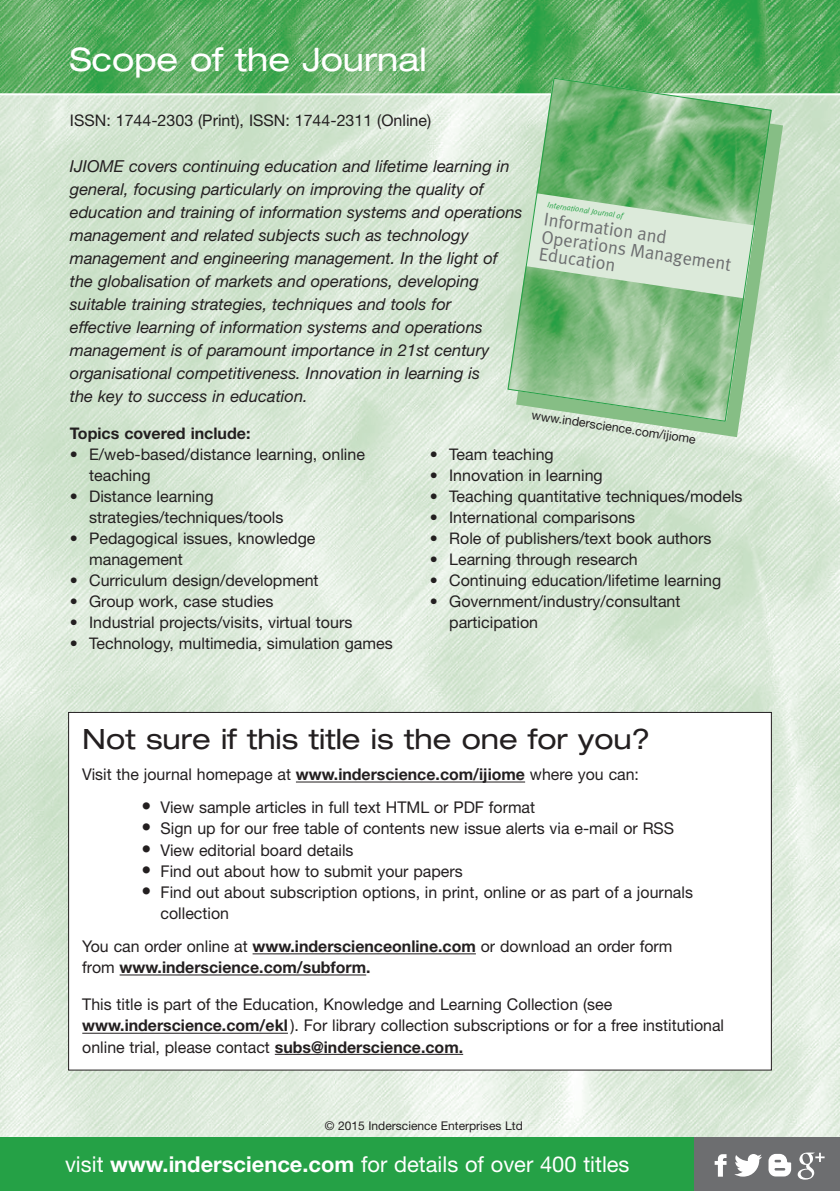
<style>
.page{position:relative;width:840px;height:1191px;background:#fff}
.page>*{position:absolute;margin:0;border:0;box-sizing:border-box;transform-origin:0 0}
.t1{font:expanded 32.4px "Helvetica Neue";color:#fff}
.t2{font:expanded 28px "Helvetica Neue";color:#231f20}
.t3{font:21.8px "Helvetica Neue";color:#fff}
.t4{font:18.4px/17.4px "Meta Plus Normal";color:#6d6e70}
.t5{font:italic 16.4px/23px "Helvetica Neue";color:#231f20}
.t6{font:16.2px/21.2px "Helvetica Neue";color:#231f20}
.t7{font:700 16.2px/21.2px "Helvetica Neue";color:#231f20}
.t8{font:16px/21px "Helvetica Neue";color:#231f20}
.t9{font:700 16px "Helvetica Neue";color:#231f20}
.t10{font:12.4px "Helvetica Neue";color:#231f20}
.t11{font:12px "Helvetica Neue";color:#231f20}
.t12{font:italic 7.8px "Meta Plus Normal";color:#25a146}
.s1{font-weight:700}
.s2{font-size:20px}
.s3{font-weight:400}
</style>
<div class="page">
<img style="left:0;top:95px;width:839px;height:1042px">
<img style="left:0;top:0;width:839px;height:93px">
<div style="left:0;top:1137px;width:694px;height:54px;background:#25a146"></div>
<div style="left:694px;top:1137px;width:145px;height:54px;background:#6d6e70"></div>
<div style="left:69px;top:712px;width:702px;height:358px;background:#fff"></div>
<hr style="left:296px;top:781px;width:229px;height:1px;background:#231f20">
<hr style="left:252px;top:953px;width:223px;height:1px;background:#231f20">
<hr style="left:119px;top:974px;width:247px;height:1px;background:#231f20">
<hr style="left:82px;top:1032px;width:206px;height:1px;background:#231f20">
<hr style="left:275px;top:1054px;width:188px;height:1px;background:#231f20">
<svg style="left:714px;top:1154px;width:12px;height:22px"></svg>
<svg style="left:734px;top:1154px;width:27px;height:22px"></svg>
<svg style="left:768px;top:1153px;width:22px;height:23px"></svg>
<svg style="left:797px;top:1152px;width:27px;height:27px"></svg>
<svg style="left:516px;top:93px;width:266px;height:344px;background:#cde2cb"></svg>
<svg style="left:506px;top:77px;width:265px;height:345px;background:#98c798"></svg>
<h1 class="t1" style="left:70px;top:48px;width:358px">Scope of the Journal</h1>
<p class="t8" style="left:70px;top:112px;width:362px">ISSN: 1744-2303 (Print), ISSN: 1744-2311 (Online)</p>
<p class="t5" style="left:70px;top:156px;width:454px">IJIOME covers continuing education and lifetime learning in general, focusing particularly on improving the quality of education and training of information systems and operations management and related subjects such as technology management and engineering management. In the light of the globalisation of markets and operations, developing suitable training strategies, techniques and tools for<br>effective learning of information systems and operations management is of paramount importance in 21st century organisational competitiveness. Innovation in learning is<br>the key to success in education.</p>
<p class="t12" style="left:547px;top:202px;width:78px;rotate:8deg">International Journal of</p>
<p class="t4" style="left:544px;top:212px;width:193px;rotate:8deg">Information and<br>Operations Management<br>Education</p>
<p class="t9" style="left:70px;top:428px;width:182px">Topics covered include:</p>
<p class="t8" style="left:89px;top:446px;width:277px;text-indent:-19px">• E/web-based/distance learning, online teaching</p>
<p class="t8" style="left:89px;top:488px;width:196px;text-indent:-19px">• Distance learning strategies/techniques/tools</p>
<p class="t8" style="left:89px;top:530px;width:228px;text-indent:-19px">• Pedagogical issues, knowledge management</p>
<p class="t8" style="left:70px;top:572px;width:250px">• Curriculum design/development</p>
<p class="t8" style="left:70px;top:593px;width:205px">• Group work, case studies</p>
<p class="t8" style="left:70px;top:614px;width:284px">• Industrial projects/visits, virtual tours</p>
<p class="t8" style="left:70px;top:635px;width:324px">• Technology, multimedia, simulation games</p>
<p class="t10" style="left:532px;top:411px;width:167px;rotate:8deg">www.inderscience.com/ijiome</p>
<p class="t8" style="left:429px;top:446px;width:125px">• Team teaching</p>
<p class="t8" style="left:429px;top:467px;width:174px">• Innovation in learning</p>
<p class="t8" style="left:429px;top:488px;width:314px">• Teaching quantitative techniques/models</p>
<p class="t8" style="left:429px;top:509px;width:207px">• International comparisons</p>
<p class="t8" style="left:429px;top:530px;width:283px">• Role of publishers/text book authors</p>
<p class="t8" style="left:429px;top:551px;width:209px">• Learning through research</p>
<p class="t8" style="left:429px;top:572px;width:292px">• Continuing education/lifetime learning</p>
<p class="t8" style="left:449px;top:593px;width:233px;text-indent:-19px">• Government/industry/consultant participation</p>
<h2 class="t2" style="left:82px;top:728px;width:569px">Not sure if this title is the one for you?</h2>
<p class="t6" style="left:82px;top:765px;width:558px">Visit the journal homepage at <span class="s1">www.inderscience.com/ijiome</span> where you can:</p>
<p class="t6" style="left:141px;top:798px;width:395px"><span class="s2">•</span> View sample articles in full text HTML or PDF format</p>
<p class="t6" style="left:141px;top:819px;width:534px"><span class="s2">•</span> Sign up for our free table of contents new issue alerts via e-mail or RSS</p>
<p class="t6" style="left:141px;top:840px;width:213px"><span class="s2">•</span> View editorial board details</p>
<p class="t6" style="left:141px;top:862px;width:322px"><span class="s2">•</span> Find out about how to submit your papers</p>
<p class="t6" style="left:160px;top:883px;width:533px;text-indent:-19px"><span class="s2">•</span> Find out about subscription options, in print, online or as part of a journals collection</p>
<p class="t7" style="left:82px;top:937px;width:591px"><span class="s3">You can order online at</span> www.inderscienceonline.com <span class="s3">or download an order form from</span> www.inderscience.com/subform.</p>
<p class="t6" style="left:82px;top:995px;width:643px">This title is part of the Education, Knowledge and Learning Collection (see <span class="s1">www.inderscience.com/ekl</span> ). For library collection subscriptions or for a free institutional online trial, please contact <span class="s1">subs@inderscience.com.</span></p>
<p class="t11" style="left:324px;top:1121px;width:199px">© 2015 Inderscience Enterprises Ltd</p>
<h3 class="t3" style="left:65px;top:1156px;width:565px">visit <span class="s1">www.inderscience.com</span> for details of over 400 titles</h3>
</div>
